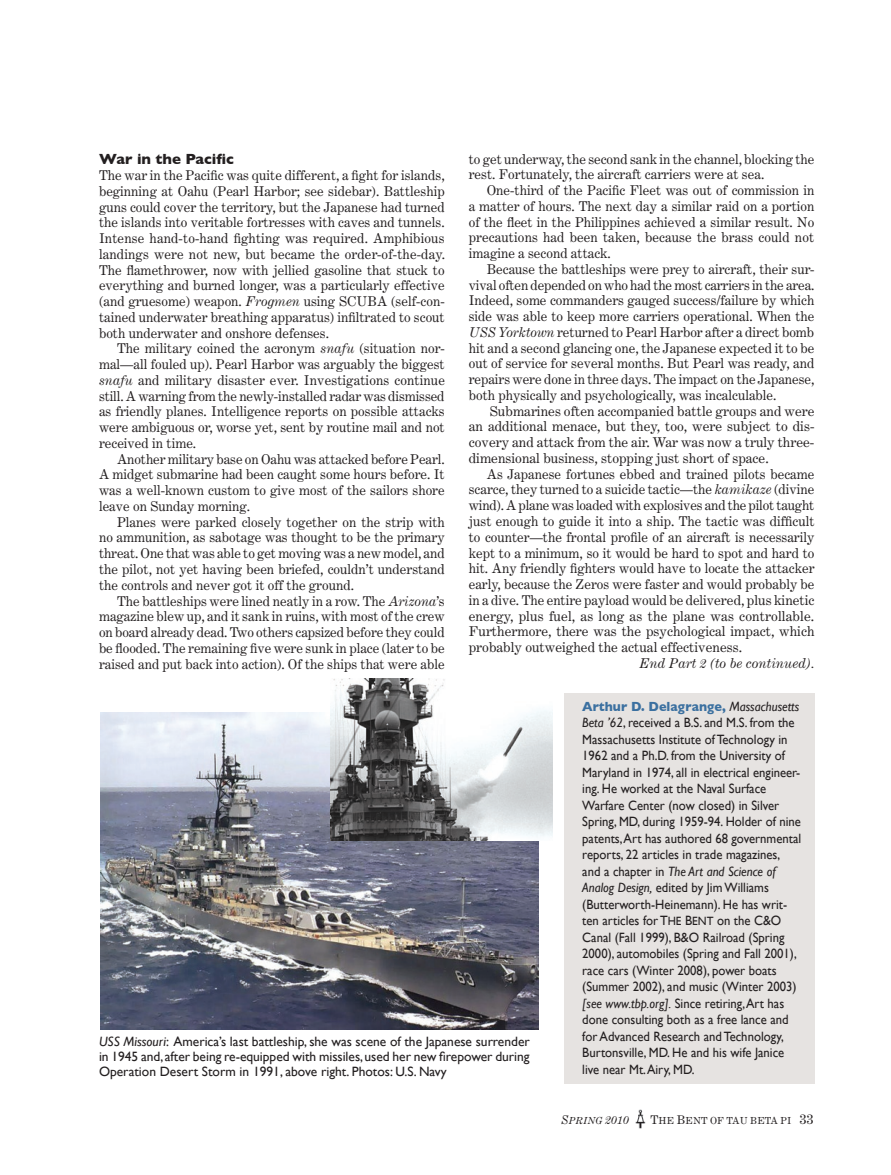
<style>
.page{position:relative;width:891px;height:1175px;background:#fff}
.page>*{position:absolute;margin:0;border:0;box-sizing:border-box;transform-origin:0 0}
.t1{font:700 15px "Gill Sans";color:#231f20}
.t2{font:13.5px/15.8px "Century Expanded";color:#231f20;text-align:justify}
.t3{font:13.5px/16.5px "Gill Sans";color:#231f20;scale:.94 1}
.t4{font:13.5px/15px "Gill Sans";color:#231f20;text-align:justify}
.t5{font:italic 13.5px "Century Expanded";color:#231f20}
.t6{font:italic 12px "Century Expanded";color:#231f20}
.t7{font:9.75px "Century Expanded";color:#231f20}
.s1{font-style:italic}
.s2{font-weight:700;color:#3b70a0}
.s3{font-size:12px}
.s4{font-size:9.75px}
.s5{font-size:13.5px}
</style>
<div class="page">
<img style="left:635px;top:1109px;width:10px;height:19px">
<div style="left:564px;top:693px;width:251px;height:390px;background:#e6e3e1"></div>
<img style="left:100px;top:712px;width:439px;height:317px">
<img style="left:331px;top:678px;width:222px;height:162px">
<p class="t2" style="left:469px;top:151px;width:347px">to get underway, the second sank in the channel, blocking the rest. Fortunately, the aircraft carriers were at sea.</p>
<p class="t2" style="left:469px;top:182px;width:347px;text-indent:18px">One-third of the Pacific Fleet was out of commission in a matter of hours. The next day a similar raid on a portion of the fleet in the Philippines achieved a similar result. No precautions had been taken, because the brass could not imagine a second attack.</p>
<p class="t2" style="left:469px;top:261px;width:347px;text-indent:18px">Because the battleships were prey to aircraft, their sur&shy;vival often depended on who had the most carriers in the area.<br>Indeed, some commanders gauged success/failure by which side was able to keep more carriers operational. When the <span class="s1">USS Yorktown</span> returned to Pearl Harbor after a direct bomb hit and a second glancing one, the Japanese expected it to be out of service for several months. But Pearl was ready, and repairs were done in three days. The impact on the Japanese, both physically and psychologically, was incalculable.</p>
<p class="t2" style="left:469px;top:403px;width:347px;text-indent:21px">Submarines often accompanied battle groups and were an additional menace, but they, too, were subject to dis&shy;covery and attack from the air. War was now a truly three&shy;dimensional business, stopping just short of space.</p>
<p class="t2" style="left:469px;top:466px;width:347px;text-indent:18px">As Japanese fortunes ebbed and trained pilots became scarce, they turned to a suicide tactic—the <span class="s1">kamikaze</span> (divine wind). A plane was loaded with explosives and the pilot taught just enough to guide it into a ship. The tactic was difficult to counter—the frontal profile of an aircraft is necessarily kept to a minimum, so it would be hard to spot and hard to hit. Any friendly fighters would have to locate the attacker early, because the Zeros were faster and would probably be in a dive. The entire payload would be delivered, plus kinetic energy, plus fuel, as long as the plane was controllable.<br>Furthermore, there was the psychological impact, which probably outweighed the actual effectiveness.</p>
<p class="t5" style="left:639px;top:655px;width:177px">End Part 2 (to be continued).</p>
<p class="t3" style="left:582px;top:697px;width:234px"><span class="s2">Arthur D. Delagrange,</span> <span class="s1">Massachusetts Beta ’62</span>, received a B.S. and M.S. from the Massachusetts Institute of Technology in 1962 and a Ph.D. from the University of Maryland in 1974, all in electrical engineer&shy;ing. He worked at the Naval Surface Warfare Center (now closed) in Silver Spring, MD, during 1959-94. Holder of nine patents, Art has authored 68 governmental reports, 22 articles in trade magazines, and a chapter in <span class="s1">The Art and Science of Analog Design,</span> edited by Jim Williams (Butterworth-Heinemann). He has writ&shy;ten articles for T<span class="s3">HE</span> B<span class="s3">ENT</span> on the C&amp;O Canal (Fall 1999), B&amp;O Railroad (Spring 2000), automobiles (Spring and Fall 2001), race cars (Winter 2008), power boats (Summer 2002), and music (Winter 2003) <span class="s1">[see www.tbp.org].</span> Since retiring, Art has done consulting both as a free lance and for Advanced Research and Technology, Burtonsville, MD. He and his wife Janice live near Mt. Airy, MD.</p>
<p class="t1" style="left:99px;top:150px;width:136px">War in the Pacific</p>
<p class="t2" style="left:99px;top:167px;width:347px">The war in the Pacific was quite different, a fight for islands, beginning at Oahu (Pearl Harbor; see sidebar). Battleship guns could cover the territory, but the Japanese had turned the islands into veritable fortresses with caves and tunnels.<br>Intense hand-to-hand fighting was required. Amphibious landings were not new, but became the order-of-the-day.<br>The flamethrower, now with jellied gasoline that stuck to everything and burned longer, was a particularly effective (and gruesome) weapon. <span class="s1">Frogmen</span> using SCUBA (self-con&shy;tained underwater breathing apparatus) infiltrated to scout both underwater and onshore defenses.</p>
<p class="t2" style="left:99px;top:340px;width:347px;text-indent:18px">The military coined the acronym <span class="s1">snafu</span> (situation nor&shy;mal—all fouled up). Pearl Harbor was arguably the biggest <span class="s1">snafu</span> and military disaster ever. Investigations continue still. A warning from the newly-installed radar was dismissed as friendly planes. Intelligence reports on possible attacks were ambiguous or, worse yet, sent by routine mail and not received in time.</p>
<p class="t2" style="left:99px;top:451px;width:347px;text-indent:18px">Another military base on Oahu was attacked before Pearl.<br>A midget submarine had been caught some hours before. It was a well-known custom to give most of the sailors shore leave on Sunday morning.</p>
<p class="t2" style="left:99px;top:514px;width:348px;text-indent:18px">Planes were parked closely together on the strip with no ammunition, as sabotage was thought to be the primary threat. One that was able to get moving was a new model, and the pilot, not yet having been briefed, couldn’t understand the controls and never got it off the ground.</p>
<p class="t2" style="left:99px;top:592px;width:347px;text-indent:18px">The battleships were lined neatly in a row. The <span class="s1">Arizona</span>’s magazine blew up, and it sank in ruins, with most of the crew on board already dead. Two others capsized before they could be flooded. The remaining five were sunk in place (later to be raised and put back into action). Of the ships that were able</p>
<p class="t4" style="left:99px;top:1034px;width:432px"><span class="s1">USS Missouri</span>: America’s last battleship, she was scene of the Japanese surrender in 1945 and, after being re-equipped with missiles, used her new firepower during Operation Desert Storm in 1991, above right. Photos: U.S. Navy</p>
<p class="t6" style="left:561px;top:1112px;width:69px">S<span class="s4">PRING</span> 2010</p>
<p class="t7" style="left:651px;top:1114px;width:164px"><span class="s3">T</span>HE <span class="s3">B</span>ENT OF TAU BETA PI <span class="s5">33</span></p>
</div>
